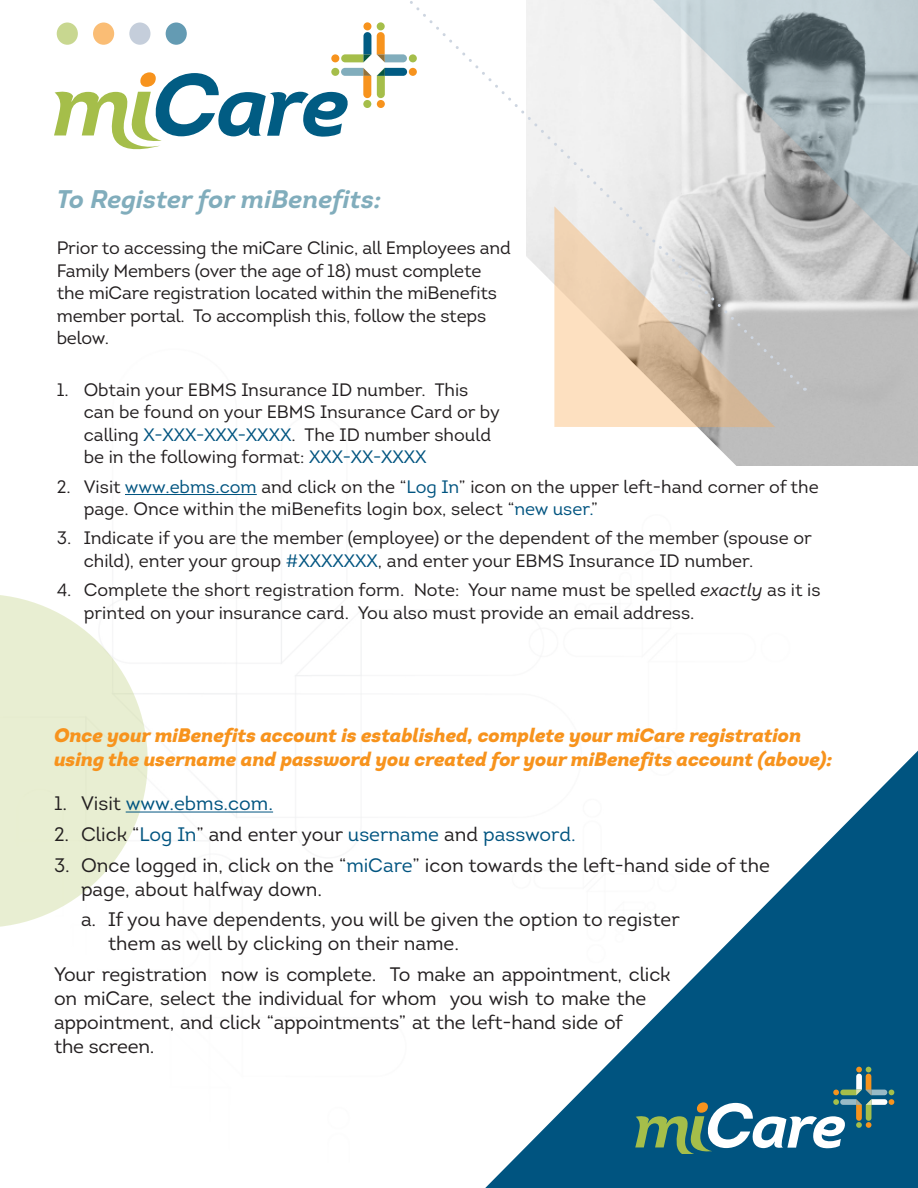
<style>
.page{position:relative;width:918px;height:1188px;background:#fff}
.page>*{position:absolute;margin:0;border:0;box-sizing:border-box;transform-origin:0 0}
.t1{font:italic 700 25.5px "Intro";color:#81adbc}
.t2{font:19.5px/24px "Intro";letter-spacing:-.01em;color:#231f20}
.t3{font:italic 900 19.5px/24px "Intro";letter-spacing:-.01em;color:#f7931d}
.t4{font:19.5px "Intro";color:#005480}
.t5{font:18px/22.5px "Intro";color:#231f20}
.s1{color:#005480}
.s2{font-style:italic}
.s3{color:#231f20}
</style>
<div class="page">
<img style="left:775px;top:278px;width:143px;height:188px">
<svg style="left:697px;top:427px;width:78px;height:39px;fill:#bdbdbd"></svg>
<svg style="left:554px;top:387px;width:221px;height:40px;fill:#fde0c0"></svg>
<div style="left:166px;top:22px;width:21px;height:23px;background:#649bb3;border-radius:50%"></div>
<div style="left:129px;top:22px;width:21px;height:23px;background:#c5cedb;border-radius:50%"></div>
<div style="left:93px;top:22px;width:21px;height:23px;background:#fabd75;border-radius:50%"></div>
<div style="left:57px;top:22px;width:21px;height:23px;background:#c8d790;border-radius:50%"></div>
<svg style="left:0;top:595px;width:148px;height:332px;fill:#e8eed2"></svg>
<hr style="left:125px;top:494px;width:132px;height:1px;background:#005480">
<svg style="left:359px;top:0;width:443px;height:387px"></svg>
<svg style="left:639px;top:0;width:279px;height:278px"></svg>
<div style="left:377px;top:100px;width:8px;height:8px;background:#f7931d;border-radius:50%"></div>
<svg style="left:377px;top:68px;width:30px;height:30px"></svg>
<div style="left:409px;top:68px;width:8px;height:8px;background:#f7931d;border-radius:50%"></div>
<div style="left:409px;top:54px;width:8px;height:8px;background:#a5be4a;border-radius:50%"></div>
<svg style="left:377px;top:32px;width:30px;height:30px"></svg>
<div style="left:377px;top:22px;width:8px;height:8px;background:#a5be4a;border-radius:50%"></div>
<div style="left:331px;top:54px;width:8px;height:8px;background:#f7931d;border-radius:50%"></div>
<svg style="left:341px;top:32px;width:30px;height:30px"></svg>
<div style="left:363px;top:22px;width:8px;height:8px;background:#f7931d;border-radius:50%"></div>
<svg style="left:54px;top:68px;width:317px;height:81px"></svg>
<hr style="left:126px;top:812px;width:147px;height:1px;background:#005480">
<svg style="left:485px;top:751px;width:433px;height:437px"></svg>
<svg style="left:635px;top:1067px;width:259px;height:87px"></svg>
<p class="t1" style="left:57px;top:183px;width:326px">To Register for miBenefits:</p>
<p class="t5" style="left:57px;top:237px;width:456px">Prior to accessing the miCare Clinic, all Employees and Family Members (over the age of 18) must complete the miCare registration located within the miBenefits member portal. To accomplish this, follow the steps below.</p>
<p class="t5" style="left:84px;top:379px;width:418px;text-indent:-27px">1. Obtain your EBMS Insurance ID number. This can be found on your EBMS Insurance Card or by calling <span class="s1">X-XXX-XXX-XXXX</span>. The ID number should be in the following format: <span class="s1">XXX-XX-XXXX</span></p>
<p class="t5" style="left:84px;top:475px;width:736px;text-indent:-27px">2. Visit <span class="s1">www.ebms.com</span> and click on the “<span class="s1">Log In</span>” icon on the upper left-hand corner of the page. Once within the miBenefits login box, select “<span class="s1">new user.</span>”</p>
<p class="t5" style="left:84px;top:527px;width:730px;text-indent:-27px">3. Indicate if you are the member (employee) or the dependent of the member (spouse or child), enter your group <span class="s1">#XXXXXXX</span>, and enter your EBMS Insurance ID number.</p>
<p class="t5" style="left:84px;top:579px;width:738px;text-indent:-27px">4. Complete the short registration form. Note: Your name must be spelled <span class="s2">exactly</span> as it is printed on your insurance card. You also must provide an email address.</p>
<p class="t3" style="left:54px;top:723px;width:780px">Once your miBenefits account is established, complete your miCare registration using the username and password you created for your miBenefits account (above):</p>
<p class="t4" style="left:54px;top:791px;width:221px"><span class="s3">1. Visit</span> www.ebms.com.</p>
<p class="t2" style="left:54px;top:822px;width:523px">2. Click “<span class="s1">Log In</span>” and enter your <span class="s1">username</span> and <span class="s1">password.</span></p>
<p class="t2" style="left:81px;top:853px;width:690px;text-indent:-27px">3. Once logged in, click on the “<span class="s1">miCare</span>” icon towards the left-hand side of the page, about halfway down.</p>
<p class="t2" style="left:108px;top:908px;width:573px;text-indent:-27px">a. If you have dependents, you will be given the option to register them as well by clicking on their name.</p>
<p class="t2" style="left:54px;top:962px;width:618px">Your registration now is complete. To make an appointment, click on miCare, select the individual for whom you wish to make the appointment, and click “appointments” at the left-hand side of<br>the screen.</p>
</div>
